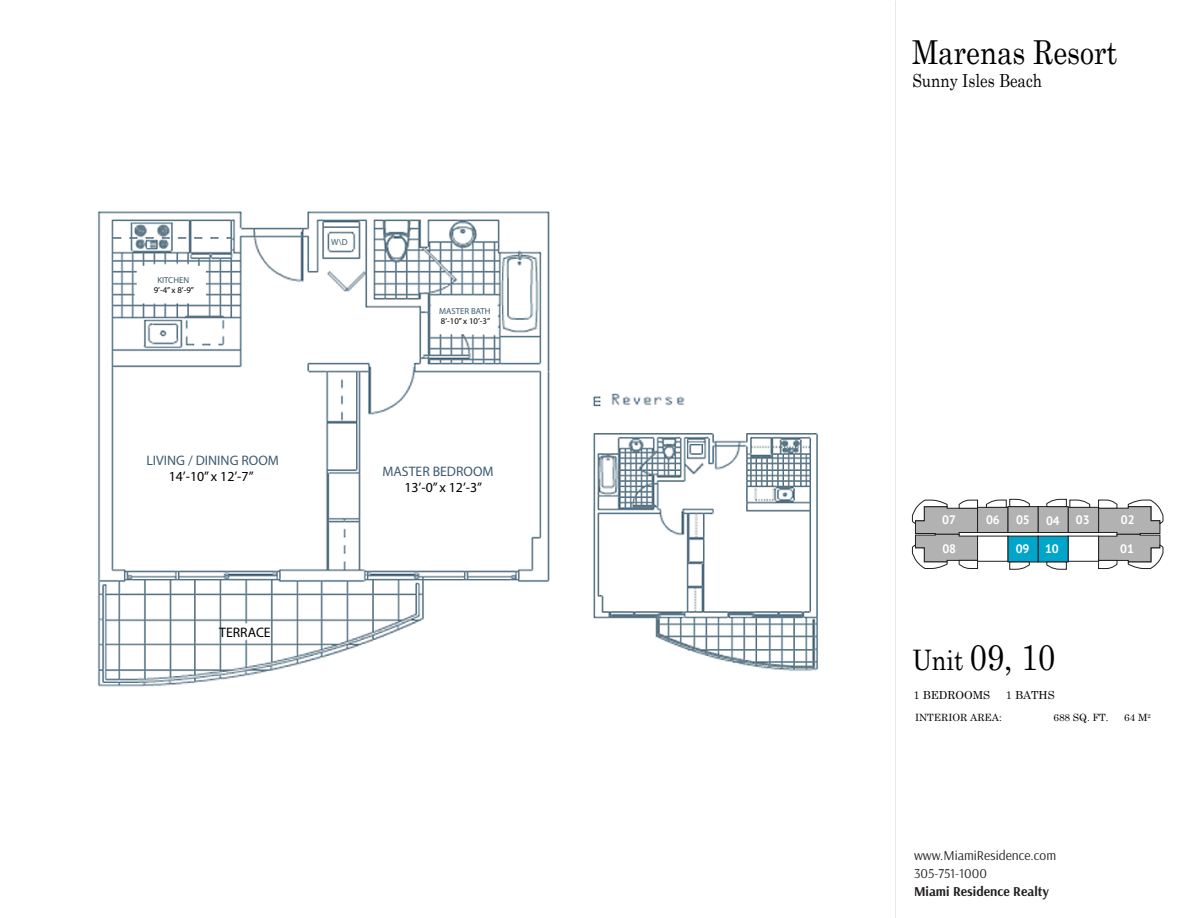
<style>
.page{position:relative;width:1188px;height:918px;background:#fff}
.page>*{position:absolute;margin:0;border:0;box-sizing:border-box;transform-origin:0 0}
.t1{font:36.3px "Century Schoolbook";color:#000;scale:.84 1}
.t2{font:33px "Century Schoolbook";color:#000;scale:.84 1}
.t3{font:18px "Century Schoolbook";color:#000;scale:.84 1}
.t4{font:13.8px "Myriad Pro";color:#000}
.t5{font:13.8px "Myriad Pro";color:#3c5b6f}
.t6{font:13.5px/18px "Arsenal";color:#231f20}
.t7{font:700 13.5px "Arsenal";color:#231f20}
.t8{font:700 12.15px "PT Sans";letter-spacing:-.005em;color:#fff}
.t9{font:11.1px "Century Schoolbook";color:#000}
.t10{font:10.05px "Century Schoolbook";color:#000}
.t11{font:8.85px "Myriad Pro";color:#000}
.t12{font:8.7px "Myriad Pro";color:#3c5b6f}
.s1{font-size:28.35px}
</style>
<div class="page">
<div style="left:1068px;top:507px;width:31px;height:26px;background:#b2b2b2;border:1px solid #211e1f"></div>
<div style="left:977px;top:507px;width:31px;height:26px;background:#b2b2b2;border:1px solid #211e1f"></div>
<div style="left:1038px;top:506px;width:30px;height:27px;background:#b2b2b2;border:1px solid #211e1f"></div>
<svg style="left:1046px;top:499px;width:44px;height:9px"></svg>
<div style="left:1008px;top:506px;width:30px;height:27px;background:#b2b2b2;border:1px solid #211e1f"></div>
<svg style="left:986px;top:499px;width:44px;height:9px"></svg>
<svg style="left:1098px;top:500px;width:65px;height:69px"></svg>
<svg style="left:912px;top:500px;width:66px;height:69px"></svg>
<div style="left:1068px;top:536px;width:31px;height:25px;background:#fff;border:1px solid #211e1f"></div>
<div style="left:977px;top:536px;width:31px;height:25px;background:#fff"></div>
<div style="left:1038px;top:536px;width:30px;height:26px;background:#00a5ca;border:1px solid #211e1f"></div>
<svg style="left:1046px;top:562px;width:21px;height:8px"></svg>
<div style="left:1008px;top:536px;width:30px;height:26px;background:#00a5ca"></div>
<svg style="left:1009px;top:562px;width:21px;height:8px"></svg>
<img style="left:97px;top:211px;width:721px;height:476px">
<p class="t12" style="left:157px;top:275px;width:33px">KITCHEN</p>
<p class="t11" style="left:154px;top:285px;width:42px">9’-4” x 8’-9”</p>
<p class="t5" style="left:146px;top:452px;width:134px">LIVING / DINING ROOM</p>
<p class="t4" style="left:169px;top:468px;width:86px">14’-10” x 12’-7”</p>
<p class="t12" style="left:331px;top:237px;width:18px">W\D</p>
<p class="t12" style="left:439px;top:305px;width:53px">MASTER BATH</p>
<p class="t11" style="left:441px;top:316px;width:51px">8’-10” x 10’-3”</p>
<p class="t5" style="left:383px;top:463px;width:113px">MASTER BEDROOM</p>
<p class="t4" style="left:404px;top:479px;width:79px">13’-0” x 12’-3”</p>
<p class="t4" style="left:219px;top:624px;width:53px">TERRACE</p>
<h2 class="t2" style="left:912px;top:25px;width:246px">Marenas Resort</h2>
<h3 class="t3" style="left:912px;top:65px;width:156px">Sunny Isles Beach</h3>
<p class="t8" style="left:942px;top:512px;width:15px">07</p>
<p class="t8" style="left:986px;top:512px;width:15px">06</p>
<p class="t8" style="left:1016px;top:512px;width:15px">05</p>
<p class="t8" style="left:1046px;top:512px;width:15px">04</p>
<p class="t8" style="left:1076px;top:512px;width:15px">03</p>
<p class="t8" style="left:1121px;top:512px;width:15px">02</p>
<p class="t8" style="left:942px;top:541px;width:15px">08</p>
<p class="t8" style="left:1016px;top:541px;width:15px">09</p>
<p class="t8" style="left:1045px;top:541px;width:15px">10</p>
<p class="t8" style="left:1120px;top:541px;width:15px">01</p>
<h1 class="t1" style="left:912px;top:626px;width:172px"><span class="s1">Unit</span> 09, 10</h1>
<p class="t9" style="left:914px;top:686px;width:78px">1 BEDROOMS</p>
<p class="t9" style="left:1006px;top:686px;width:50px">1 BATHS</p>
<p class="t10" style="left:915px;top:709px;width:88px">INTERIOR AREA:</p>
<p class="t10" style="left:1053px;top:709px;width:57px">688 SQ. FT.</p>
<p class="t10" style="left:1124px;top:709px;width:28px">64 M<sup>2</sup></p>
<p class="t6" style="left:914px;top:846px;width:144px">www.MiamiResidence.com<br>305-751-1000</p>
<p class="t7" style="left:914px;top:882px;width:136px">Miami Residence Realty</p>
</div>
